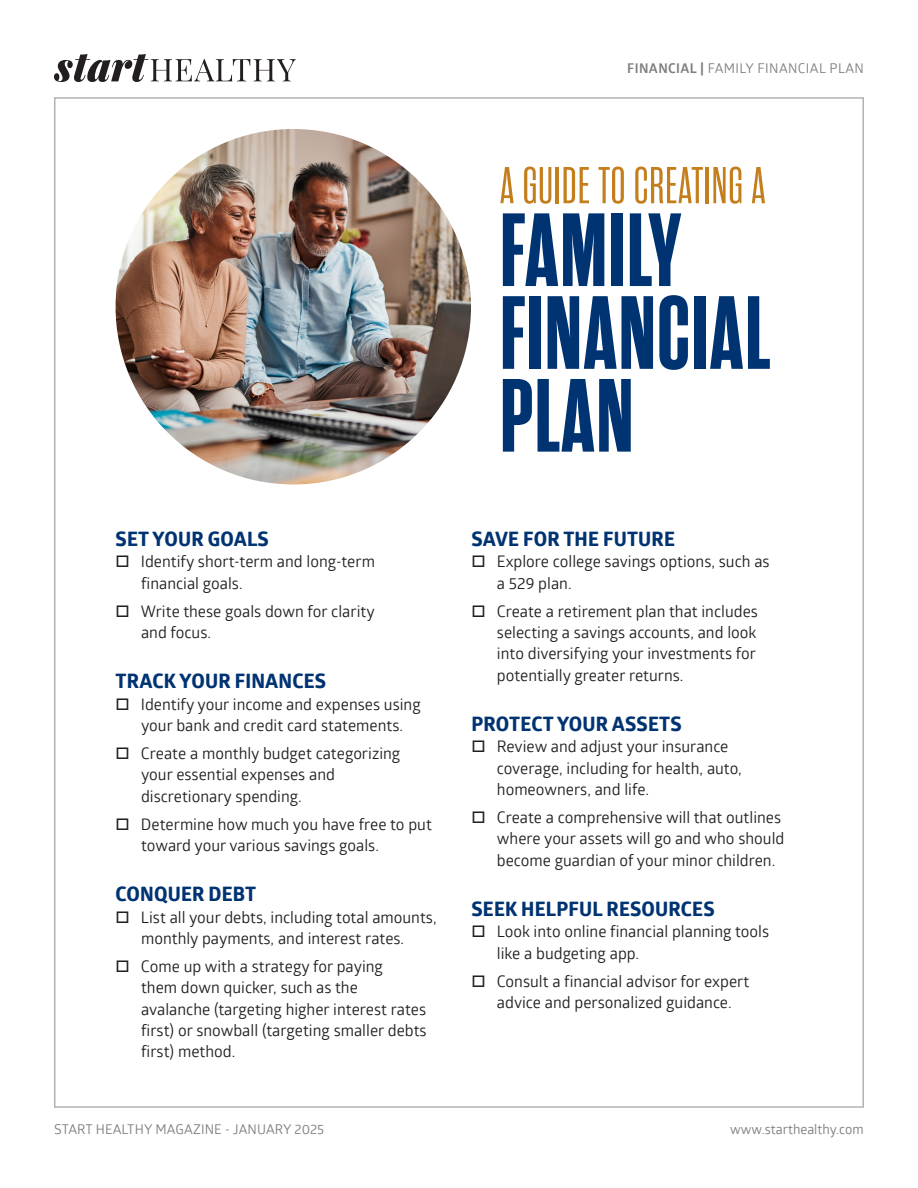
<style>
.page{position:relative;width:918px;height:1188px;background:#fff}
.page>*{position:absolute;margin:0;border:0;box-sizing:border-box;transform-origin:0 0}
.t1{font:700 103.8px/82.8px "Rama Gothic M";letter-spacing:.015em;color:#003372}
.t2{font:51.75px "Rama Gothic M";letter-spacing:.015em;color:#c47e1c}
.t3{font:700 19.5px "Globerx";letter-spacing:.01em;color:#003372}
.t4{font:15.9px/21.3px "Glober";color:#231f20;text-align:justify}
.Title_of_Printable{font:13.5px "Glober";letter-spacing:.01em;color:#7d7e7c}
.Title_of_Printable-2{font:13.5px "Glober";letter-spacing:.03em;color:#7d7e7c}
.s1{font-weight:700}
</style>
<div class="page">
<svg style="left:54px;top:54px;width:242px;height:28px"></svg>
<img style="left:116px;top:129px;width:355px;height:355px;border-radius:178px">
<p class="Title_of_Printable-2" style="left:627px;top:59px;width:238px"><span class="s1">FINANCIAL |</span> FAMILY FINANCIAL PLAN</p>
<p class="t3" style="left:116px;top:525px;width:155px">SET YOUR GOALS</p>
<p class="t4" style="left:116px;top:550px;width:261px">□ Identify short-term and long-term</p>
<p class="t4" style="left:141px;top:572px;width:103px">financial goals.</p>
<p class="t4" style="left:116px;top:600px;width:261px">□ Write these goals down for clarity</p>
<p class="t4" style="left:141px;top:621px;width:72px">and focus.</p>
<p class="t3" style="left:116px;top:667px;width:212px">TRACK YOUR FINANCES</p>
<p class="t4" style="left:116px;top:693px;width:307px">□ Identify your income and expenses using</p>
<p class="t4" style="left:141px;top:714px;width:263px">your bank and credit card statements.</p>
<p class="t4" style="left:116px;top:742px;width:286px">□ Create a monthly budget categorizing</p>
<p class="t4" style="left:141px;top:763px;width:195px">your essential expenses and</p>
<p class="t4" style="left:141px;top:785px;width:162px">discretionary spending.</p>
<p class="t4" style="left:116px;top:813px;width:318px">□ Determine how much you have free to put</p>
<p class="t4" style="left:141px;top:834px;width:239px">toward your various savings goals.</p>
<p class="t3" style="left:116px;top:880px;width:142px">CONQUER DEBT</p>
<p class="t4" style="left:116px;top:906px;width:323px">□ List all your debts, including total amounts,</p>
<p class="t4" style="left:141px;top:927px;width:265px">monthly payments, and interest rates.</p>
<p class="t4" style="left:116px;top:955px;width:269px">□ Come up with a strategy for paying</p>
<p class="t4" style="left:141px;top:976px;width:218px">them down quicker, such as the</p>
<p class="t4" style="left:141px;top:998px;width:287px">avalanche (targeting higher interest rates first) or snowball (targeting smaller debts first) method.</p>
<p class="t2" style="left:500px;top:160px;width:267px">A GUIDE TO CREATING A</p>
<p class="t1" style="left:500px;top:212px;width:271px">FAMILY<br>FINANCIAL<br>PLAN</p>
<p class="t3" style="left:472px;top:525px;width:205px">SAVE FOR THE FUTURE</p>
<p class="t4" style="left:471px;top:550px;width:300px">□ Explore college savings options, such as</p>
<p class="t4" style="left:497px;top:572px;width:76px">a 529 plan.</p>
<p class="t4" style="left:471px;top:600px;width:288px">□ Create a retirement plan that includes</p>
<p class="t4" style="left:497px;top:621px;width:261px">selecting a savings accounts, and look into diversifying your investments for potentially greater returns.</p>
<p class="t3" style="left:472px;top:710px;width:212px">PROTECT YOUR ASSETS</p>
<p class="t4" style="left:471px;top:735px;width:259px">□ Review and adjust your insurance</p>
<p class="t4" style="left:497px;top:757px;width:246px">coverage, including for health, auto, homeowners, and life.</p>
<p class="t4" style="left:471px;top:806px;width:311px">□ Create a comprehensive will that outlines</p>
<p class="t4" style="left:497px;top:827px;width:289px">where your assets will go and who should become guardian of your minor children.</p>
<p class="t3" style="left:472px;top:895px;width:245px">SEEK HELPFUL RESOURCES</p>
<p class="t4" style="left:471px;top:920px;width:299px">□ Look into online financial planning tools</p>
<p class="t4" style="left:497px;top:942px;width:144px">like a budgeting app.</p>
<p class="t4" style="left:471px;top:970px;width:279px">□ Consult a financial advisor for expert</p>
<p class="t4" style="left:497px;top:991px;width:236px">advice and personalized guidance.</p>
<p class="Title_of_Printable" style="left:54px;top:1120px;width:272px">START HEALTHY MAGAZINE - JANUARY 2025</p>
<p class="Title_of_Printable" style="left:730px;top:1120px;width:135px">www.starthealthy.com</p>
</div>
